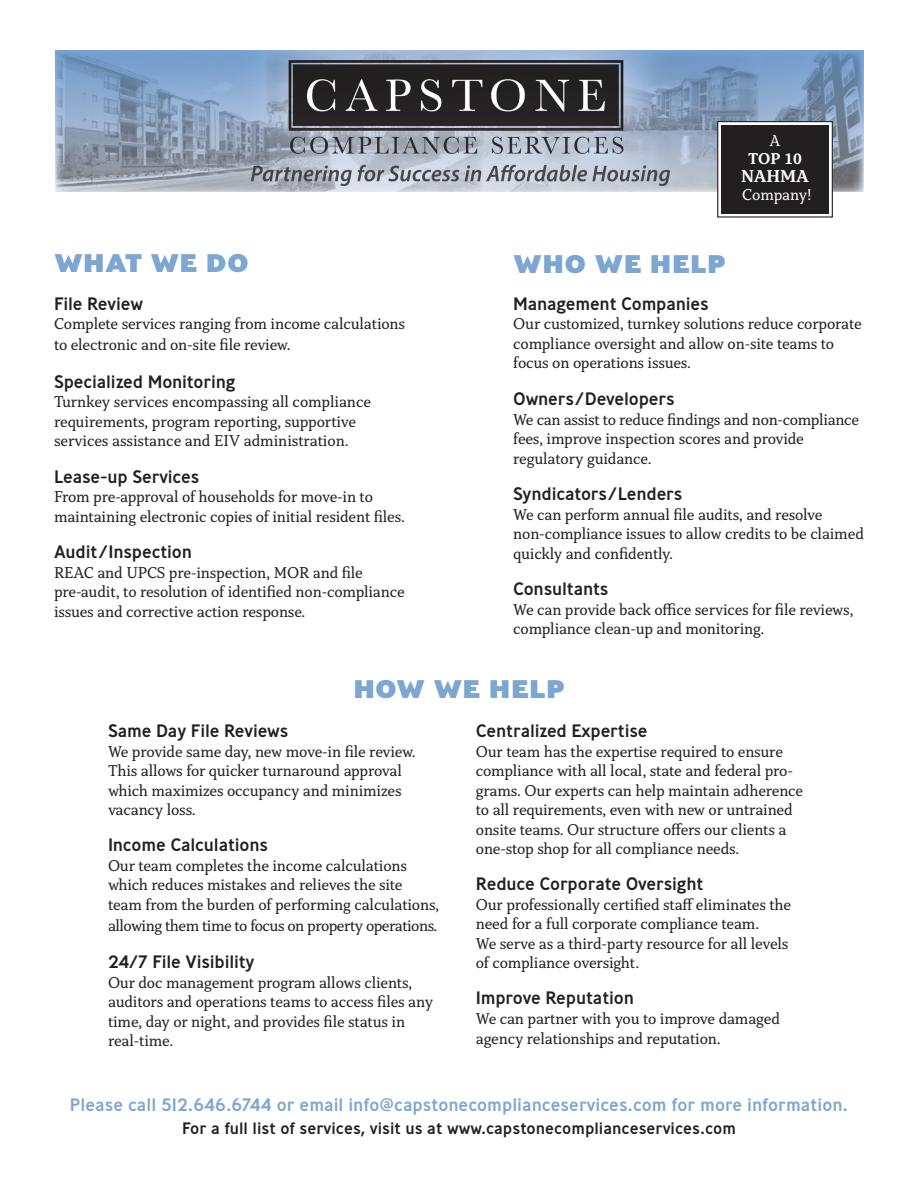
<style>
.page{position:relative;width:918px;height:1188px;background:#fff}
.page>*{position:absolute;margin:0;border:0;box-sizing:border-box;transform-origin:0 0}
.t1{font:800 25.5px "Ministry";color:#7da6d1;scale:1.18 1}
.t2{font:500 18px "Ministry";letter-spacing:-.01em;color:#231f20}
.t3{font:500 18px "Ministry";color:#7da6d1}
.t4{font:700 18px "Capitolina";letter-spacing:-.005em;color:#fff}
.t5{font:16.5px/19.5px "Capitolina";letter-spacing:-.01em;color:#231f20}
.t6{font:500 16.5px "Ministry";color:#231f20}
.t7{font:16.5px "Capitolina";letter-spacing:-.03em;color:#231f20}
.t8{font:16.5px "Capitolina";letter-spacing:-.005em;color:#fff}
.t9{font:700 16.5px "Capitolina";color:#fff}
</style>
<div class="page">
<img style="left:55px;top:51px;width:808px;height:140px">
<div style="left:718px;top:122px;width:114px;height:95px;background:#fff"></div>
<div style="left:717px;top:121px;width:116px;height:97px;border:1px solid #231f20"></div>
<div style="left:721px;top:125px;width:108px;height:88px;background:#231f20"></div>
<p class="t1" style="left:54px;top:246px;width:167px">WHAT WE DO</p>
<p class="t2" style="left:54px;top:292px;width:91px">File Review</p>
<p class="t5" style="left:54px;top:314px;width:353px;line-height:20.1px">Complete services ranging from income calculations to electronic and on-site file review.</p>
<p class="t2" style="left:54px;top:370px;width:183px">Specialized Monitoring</p>
<p class="t5" style="left:54px;top:392px;width:319px">Turnkey services encompassing all compliance requirements, program reporting, supportive services assistance and EIV administration.</p>
<p class="t2" style="left:54px;top:465px;width:147px">Lease-up Services</p>
<p class="t5" style="left:54px;top:487px;width:352px">From pre-approval of households for move-in to maintaining electronic copies of initial resident files.</p>
<p class="t2" style="left:54px;top:541px;width:140px">Audit/Inspection</p>
<p class="t5" style="left:54px;top:563px;width:352px">REAC and UPCS pre-inspection, MOR and file pre-audit, to resolution of identified non-compliance issues and corrective action response.</p>
<p class="t8" style="left:770px;top:130px;width:13px">A</p>
<p class="t9" style="left:748px;top:148px;width:55px">TOP 10</p>
<p class="t4" style="left:741px;top:165px;width:69px">NAHMA</p>
<p class="t8" style="left:742px;top:184px;width:71px">Company!</p>
<p class="t1" style="left:513px;top:247px;width:182px">WHO WE HELP</p>
<p class="t2" style="left:513px;top:292px;width:197px">Management Companies</p>
<p class="t5" style="left:513px;top:315px;width:350px">Our customized, turnkey solutions reduce corporate compliance oversight and allow on-site teams to focus on operations issues.</p>
<p class="t2" style="left:513px;top:387px;width:163px">Owners/Developers</p>
<p class="t5" style="left:513px;top:410px;width:347px">We can assist to reduce findings and non-compliance fees, improve inspection scores and provide regulatory guidance.</p>
<p class="t2" style="left:513px;top:482px;width:171px">Syndicators/Lenders</p>
<p class="t5" style="left:513px;top:505px;width:352px">We can perform annual file audits, and resolve non-compliance issues to allow credits to be claimed quickly and confidently.</p>
<p class="t2" style="left:513px;top:577px;width:97px">Consultants</p>
<p class="t5" style="left:513px;top:600px;width:342px">We can provide back office services for file reviews, compliance clean-up and monitoring.</p>
<p class="t1" style="left:353px;top:672px;width:181px">HOW WE HELP</p>
<p class="t2" style="left:108px;top:719px;width:182px">Same Day File Reviews</p>
<p class="t5" style="left:108px;top:742px;width:309px">We provide same day, new move-in file review.<br>This allows for quicker turnaround approval which maximizes occupancy and minimizes vacancy loss.</p>
<p class="t2" style="left:108px;top:833px;width:162px">Income Calculations</p>
<p class="t5" style="left:108px;top:856px;width:333px">Our team completes the income calculations which reduces mistakes and relieves the site team from the burden of performing calculations,</p>
<p class="t7" style="left:108px;top:916px;width:331px">allowing them time to focus on property operations.</p>
<p class="t2" style="left:108px;top:950px;width:148px">24/7 File Visibility</p>
<p class="t5" style="left:108px;top:973px;width:327px">Our doc management program allows clients, auditors and operations teams to access files any time, day or night, and provides file status in real-time.</p>
<p class="t2" style="left:476px;top:719px;width:173px">Centralized Expertise</p>
<p class="t5" style="left:476px;top:742px;width:329px">Our team has the expertise required to ensure compliance with all local, state and federal pro&shy;grams. Our experts can help maintain adherence to all requirements, even with new or untrained onsite teams. Our structure offers our clients a one-stop shop for all compliance needs.</p>
<p class="t2" style="left:476px;top:872px;width:229px">Reduce Corporate Oversight</p>
<p class="t5" style="left:476px;top:895px;width:317px">Our professionally certified staff eliminates the need for a full corporate compliance team.<br>We serve as a third-party resource for all levels of compliance oversight.</p>
<p class="t2" style="left:476px;top:986px;width:160px">Improve Reputation</p>
<p class="t5" style="left:476px;top:1008px;width:306px;line-height:20.1px">We can partner with you to improve damaged agency relationships and reputation.</p>
<p class="t3" style="left:70px;top:1093px;width:780px">Please call 512.646.6744 or email info@capstonecomplianceservices.com for more information.</p>
<p class="t6" style="left:182px;top:1118px;width:555px">For a full list of services, visit us at www.capstonecomplianceservices.com</p>
</div>
